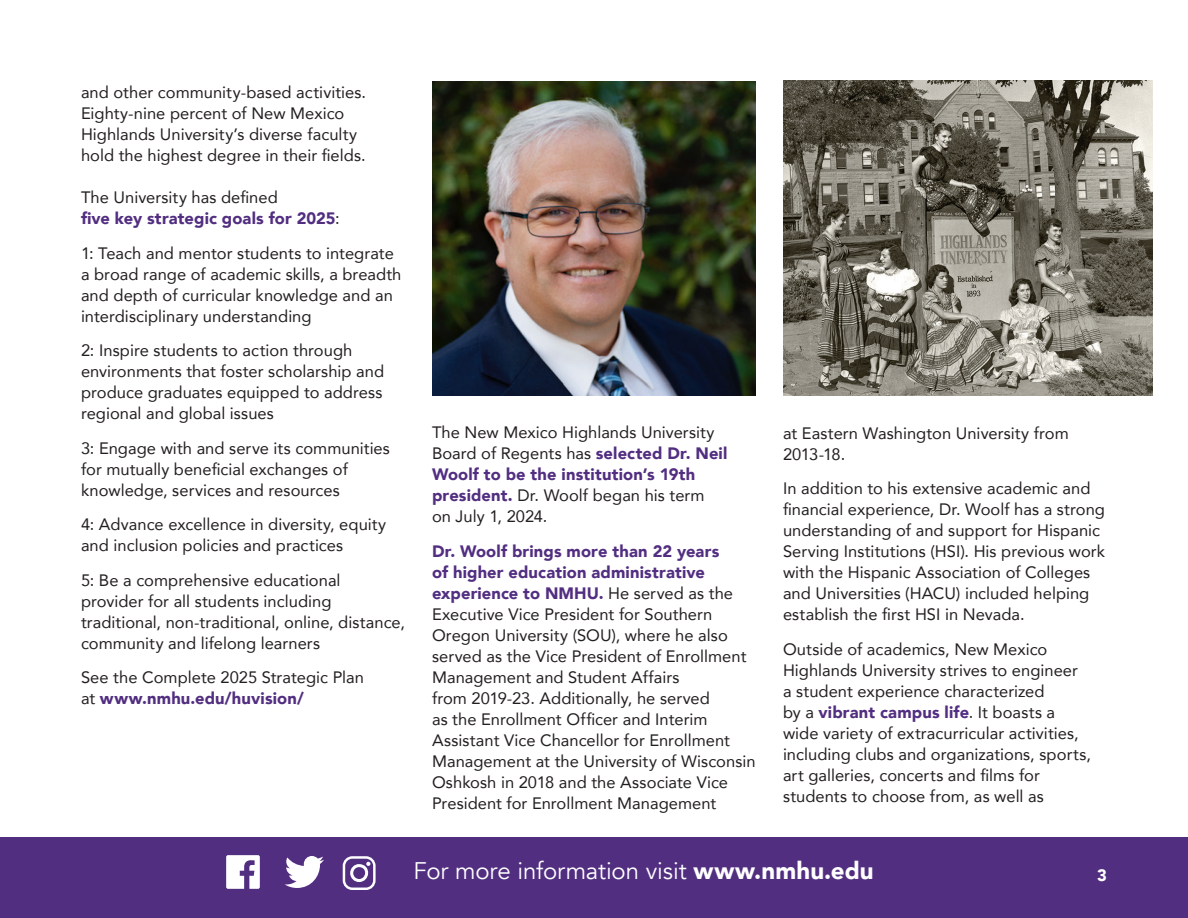
<style>
.page{position:relative;width:1188px;height:918px;background:#fff}
.page>*{position:absolute;margin:0;border:0;box-sizing:border-box;transform-origin:0 0}
.Bullets{font:24px "Avenir";letter-spacing:-.005em;color:#fff}
.Text{font:16.5px/21px "Avenir";letter-spacing:.005em;color:#231f20}
.Text-2{font:900 16.5px/21px "Avenir";letter-spacing:.005em;color:#522e81}
.t1{font:900 16.5px "Avenir";color:#fff}
.s1{font-weight:400;color:#231f20}
.s2{font-weight:900;color:#522e81}
.s3{font-weight:900}
.s4{color:#522e81}
</style>
<div class="page">
<div style="left:0;top:837px;width:1188px;height:81px;background:#522e81"></div>
<svg style="left:226px;top:855px;width:34px;height:34px"></svg>
<svg style="left:285px;top:856px;width:39px;height:32px"></svg>
<div style="left:343px;top:856px;width:33px;height:34px;border:2px solid #fff;border-radius:8px"></div>
<div style="left:350px;top:864px;width:18px;height:18px;border:3px solid #fff;border-radius:50%"></div>
<svg style="left:366px;top:862px;width:4px;height:4px"></svg>
<img style="left:783px;top:81px;width:369px;height:314px">
<img style="left:432px;top:82px;width:324px;height:313px">
<p class="Text" style="left:81px;top:82px;width:287px">and other community-based activities.<br>Eighty-nine percent of New Mexico Highlands University’s diverse faculty hold the highest degree in their fields.</p>
<p class="Text-2" style="left:81px;top:187px;width:260px"><span class="s1">The University has defined<br></span>five key strategic goals for 2025<span class="s1">:</span></p>
<p class="Text" style="left:81px;top:242px;width:322px">1: Teach and mentor students to integrate a broad range of academic skills, a breadth and depth of curricular knowledge and an interdisciplinary understanding</p>
<p class="Text" style="left:81px;top:340px;width:305px">2: Inspire students to action through environments that foster scholarship and produce graduates equipped to address regional and global issues</p>
<p class="Text" style="left:81px;top:437px;width:310px">3: Engage with and serve its communities for mutually beneficial exchanges of knowledge, services and resources</p>
<p class="Text" style="left:81px;top:514px;width:307px">4: Advance excellence in diversity, equity and inclusion policies and practices</p>
<p class="Text" style="left:81px;top:569px;width:325px">5: Be a comprehensive educational provider for all students including traditional, non-traditional, online, distance, community and lifelong learners</p>
<p class="Text" style="left:81px;top:667px;width:285px">See the Complete 2025 Strategic Plan at <span class="s2">www.nmhu.edu/huvision/</span></p>
<p class="Text" style="left:432px;top:422px;width:297px">The New Mexico Highlands University<br>Board of Regents has <span class="s2">selected Dr. Neil<br>Woolf to be the institution’s 19th president.</span> Dr. Woolf began his term on July 1, 2024.</p>
<p class="Text" style="left:432px;top:540px;width:325px"><span class="s2">Dr. Woolf brings more than 22 years<br>of higher education administrative experience to NMHU.</span> He served as the Executive Vice President for Southern Oregon University (SOU), where he also served as the Vice President of Enrollment Management and Student Affairs<br>from 2019-23. Additionally, he served<br>as the Enrollment Officer and Interim Assistant Vice Chancellor for Enrollment Management at the University of Wisconsin Oshkosh in 2018 and the Associate Vice President for Enrollment Management</p>
<p class="Text" style="left:783px;top:422px;width:287px">at Eastern Washington University from<br>2013-18.</p>
<p class="Text" style="left:783px;top:478px;width:324px">In addition to his extensive academic and financial experience, Dr. Woolf has a strong understanding of and support for Hispanic Serving Institutions (HSI). His previous work with the Hispanic Association of Colleges and Universities (HACU) included helping establish the first HSI in Nevada.</p>
<p class="Text" style="left:783px;top:638px;width:309px">Outside of academics, New Mexico Highlands University strives to engineer<br>a student experience characterized<br>by a <span class="s2">vibrant campus life</span>. It boasts a wide variety of extracurricular activities, including clubs and organizations, sports, art galleries, concerts and films for students to choose from, as well as</p>
<p class="Bullets" style="left:413px;top:857px;width:462px">For more information visit <span class="s3">www.nmhu.edu</span></p>
<p class="t1" style="left:1097px;top:861px;width:38px">3 <span class="s4">3</span></p>
</div>
